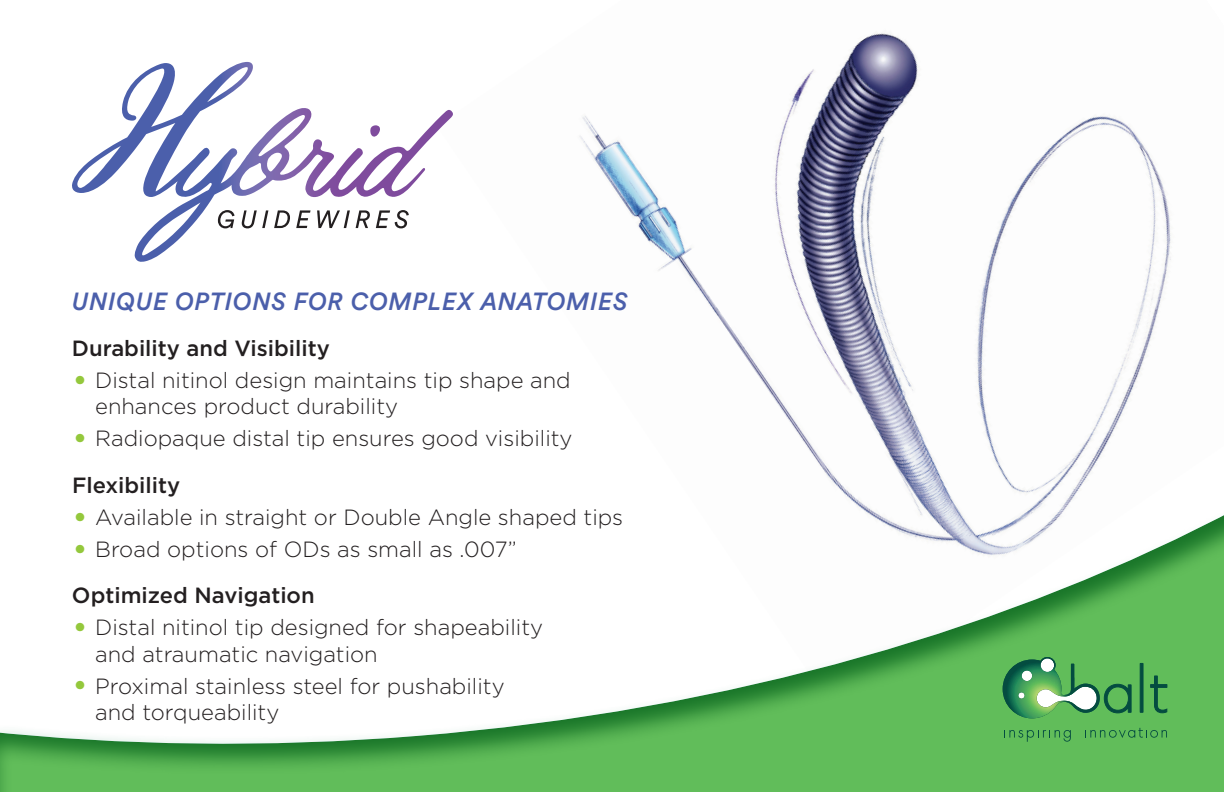
<style>
.page{position:relative;width:1224px;height:792px;background:#fff}
.page>*{position:absolute;margin:0;border:0;box-sizing:border-box;transform-origin:0 0}
.t1{font:italic 500 24.6px "Circular Std";letter-spacing:.035em;color:#4b5fab}
.t2{font:300 22px/26.4px "Gotham";color:#231f20}
.t3{font:500 22px "Gotham";color:#231f20}
.s1{font-size:34px;color:#94c83c}
.s2{font-weight:500}
</style>
<div class="page">
<img style="left:437px;top:33px;width:734px;height:467px">
<div style="left:0;top:504px;width:1224px;height:288px;background:#218e5c;opacity:.85"></div>
<svg style="left:1004px;top:730px;width:67px;height:12px"></svg>
<svg style="left:1085px;top:728px;width:82px;height:10px"></svg>
<div style="left:1140px;top:663px;width:3px;height:49px;border:1px solid #044c40"></div>
<svg style="left:1150px;top:676px;width:17px;height:37px"></svg>
<svg style="left:1003px;top:657px;width:128px;height:61px;background:#459c56"></svg>
<img style="left:1025px;top:657px;width:75px;height:61px">
<svg style="left:370px;top:125px;width:10px;height:12px"></svg>
<svg style="left:72px;top:63px;width:294px;height:199px"></svg>
<svg style="left:218px;top:210px;width:17px;height:18px"></svg>
<svg style="left:242px;top:210px;width:26px;height:18px"></svg>
<svg style="left:274px;top:210px;width:16px;height:18px"></svg>
<svg style="left:296px;top:210px;width:15px;height:18px"></svg>
<svg style="left:317px;top:210px;width:33px;height:18px"></svg>
<svg style="left:356px;top:210px;width:14px;height:18px"></svg>
<svg style="left:376px;top:210px;width:33px;height:18px"></svg>
<p class="t1" style="left:72px;top:286px;width:557px">UNIQUE OPTIONS FOR COMPLEX ANATOMIES</p>
<p class="t3" style="left:72px;top:336px;width:259px">Durability and Visibility</p>
<p class="t2" style="left:95px;top:367px;width:477px;text-indent:-23px"><span class="s1">•</span> Distal nitinol design maintains tip shape and enhances product durability</p>
<p class="t2" style="left:72px;top:425px;width:502px"><span class="s1">•</span> Radiopaque distal tip ensures good visibility</p>
<p class="t3" style="left:72px;top:473px;width:110px">Flexibility</p>
<p class="t2" style="left:72px;top:504px;width:553px"><span class="s1">•</span> Available in straight or Double Angle shaped tips</p>
<p class="t2" style="left:72px;top:526px;width:446px;line-height:46.4px"><span class="s1">•</span> Broad options of ODs as small as .007”<br><span class="s2">Optimized Navigation</span></p>
<p class="t2" style="left:95px;top:614px;width:449px;text-indent:-23px"><span class="s1">•</span> Distal nitinol tip designed for shapeability and atraumatic navigation</p>
<p class="t2" style="left:95px;top:672px;width:411px;text-indent:-23px"><span class="s1">•</span> Proximal stainless steel for pushability and torqueability</p>
</div>
